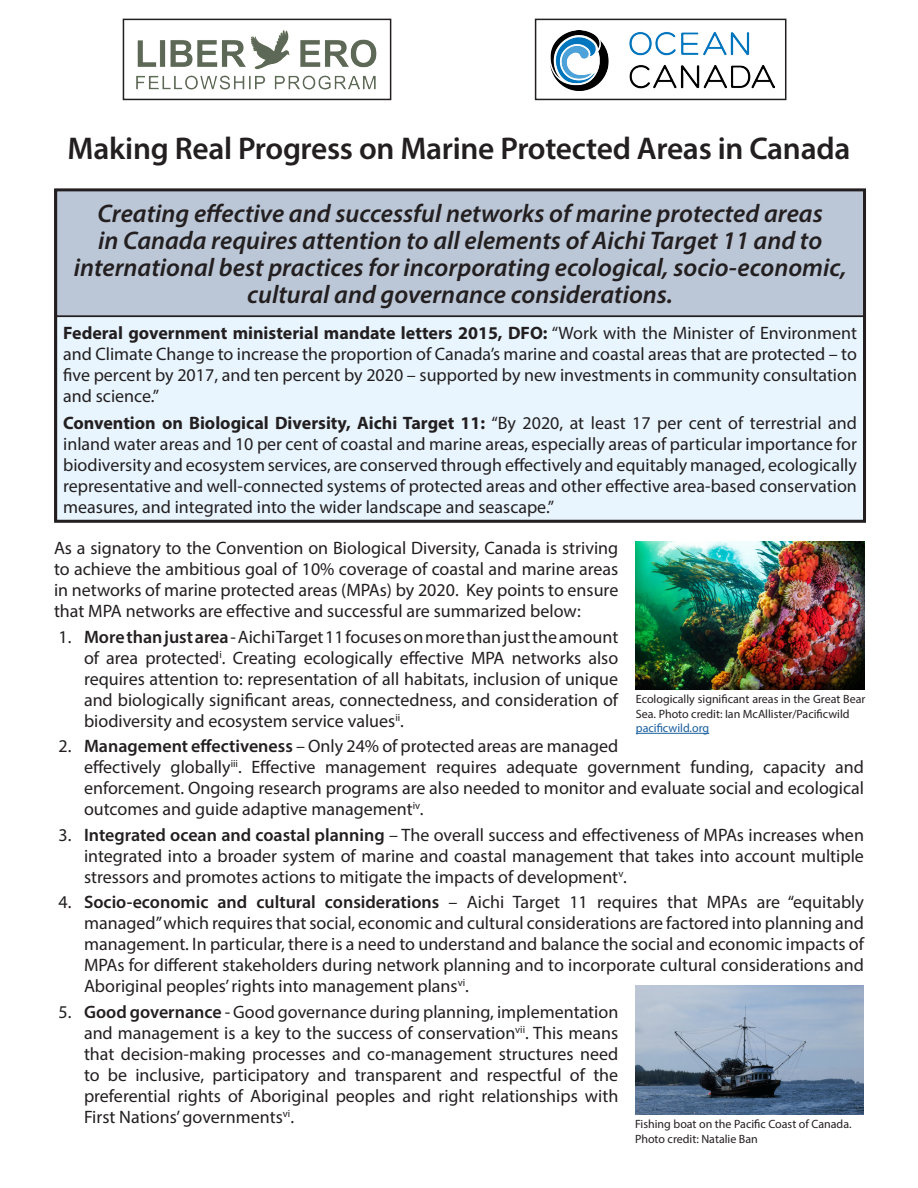
<style>
.page{position:relative;width:918px;height:1188px;background:#fff}
.page>*{position:absolute;margin:0;border:0;box-sizing:border-box;transform-origin:0 0}
.t1{font:600 31.5px "Myriad Pro";letter-spacing:-.01em;color:#231f20}
.t2{font:italic 600 25.5px/27px "Myriad Pro";color:#231f20;text-align:center}
.Paragraph_Style_1{font:18px/21px "Myriad Pro";color:#231f20;text-align:justify}
.Body{font:18px/21px "Myriad Pro";color:#231f20;text-align:justify}
.t3{font:12px/14.4px "Myriad Pro";color:#231f20}
.t4{font:12px "Myriad Pro";color:#175d9e}
.s1{font-weight:700}
.s2{font-weight:600}
</style>
<div class="page">
<div style="left:55px;top:190px;width:810px;height:126px;background:#bbc6d6"></div>
<div style="left:55px;top:316px;width:810px;height:205px;background:#e8f5ff"></div>
<div style="left:54px;top:188px;width:812px;height:335px;border:3px solid #231f20"></div>
<img style="left:635px;top:542px;width:229px;height:148px">
<hr style="left:636px;top:733px;width:73px;height:1px;background:#175d9e">
<img style="left:635px;top:986px;width:229px;height:128px">
<img style="left:136px;top:30px;width:241px;height:60px">
<div style="left:123px;top:19px;width:268px;height:81px;border:2px solid #231f20"></div>
<img style="left:550px;top:31px;width:225px;height:60px">
<div style="left:535px;top:19px;width:251px;height:81px;border:2px solid #231f20"></div>
<p class="t1" style="left:68px;top:129px;width:784px">Making Real Progress on Marine Protected Areas in Canada</p>
<p class="t2" style="left:74px;top:199px;width:774px">Creating effective and successful networks of marine protected areas<br>in Canada requires attention to all elements of Aichi Target 11 and to international best practices for incorporating ecological, socio-economic, cultural and governance considerations.</p>
<p class="Paragraph_Style_1" style="left:63px;top:322px;width:795px"><span class="s1">Federal government ministerial mandate letters 2015, DFO:</span> “Work with the Minister of Environment and Climate Change to increase the proportion of Canada’s marine and coastal areas that are protected – to five percent by 2017, and ten percent by 2020 – supported by new investments in community consultation and science.”</p>
<p class="Paragraph_Style_1" style="left:63px;top:412px;width:795px"><span class="s1">Convention on Biological Diversity, Aichi Target 11:</span> “By 2020, at least 17 per cent of terrestrial and inland water areas and 10 per cent of coastal and marine areas, especially areas of particular importance for biodiversity and ecosystem services, are conserved through effectively and equitably managed, ecologically representative and well-connected systems of protected areas and other effective area-based conservation measures, and integrated into the wider landscape and seascape.”</p>
<p class="Body" style="left:54px;top:537px;width:566px">As a signatory to the Convention on Biological Diversity, Canada is striving to achieve the ambitious goal of 10% coverage of coastal and marine areas in networks of marine protected areas (MPAs) by 2020. Key points to ensure that MPA networks are effective and successful are summarized below:</p>
<p class="Paragraph_Style_1" style="left:84px;top:626px;width:536px;text-indent:-26px">1. <span class="s2">More than just area</span> - Aichi Target 11 focuses on more than just the amount of area protected<sup>i</sup>. Creating ecologically effective MPA networks also requires attention to: representation of all habitats, inclusion of unique and biologically significant areas, connectedness, and consideration of biodiversity and ecosystem service values<sup>ii</sup>.</p>
<p class="Paragraph_Style_1" style="left:84px;top:735px;width:782px;text-align:left;text-indent:-26px">2. <span class="s2">Management effectiveness</span> – Only 24% of protected areas are managed<br>effectively globally<sup>iii</sup>. Effective management requires adequate government funding, capacity and enforcement. Ongoing research programs are also needed to monitor and evaluate social and ecological outcomes and guide adaptive management<sup>iv</sup>.</p>
<p class="Paragraph_Style_1" style="left:84px;top:824px;width:782px;text-indent:-26px">3. <span class="s2">Integrated ocean and coastal planning</span> – The overall success and effectiveness of MPAs increases when integrated into a broader system of marine and coastal management that takes into account multiple stressors and promotes actions to mitigate the impacts of development<sup>v</sup>.</p>
<p class="Paragraph_Style_1" style="left:84px;top:891px;width:782px;text-indent:-26px">4. <span class="s2">Socio-economic and cultural considerations</span> – Aichi Target 11 requires that MPAs are “equitably managed” which requires that social, economic and cultural considerations are factored into planning and management. In particular, there is a need to understand and balance the social and economic impacts of MPAs for different stakeholders during network planning and to incorporate cultural considerations and Aboriginal peoples’ rights into management plans<sup>vi</sup>.</p>
<p class="Paragraph_Style_1" style="left:84px;top:1001px;width:536px;text-indent:-26px">5. <span class="s2">Good governance</span> - Good governance during planning, implementation and management is a key to the success of conservation<sup>vii</sup>. This means that decision-making processes and co-management structures need to be inclusive, participatory and transparent and respectful of the preferential rights of Aboriginal peoples and right relationships with First Nations’ governments<sup>vi</sup>.</p>
<p class="t3" style="left:636px;top:692px;width:231px">Ecologically significant areas in the Great Bear<br>Sea. Photo credit: Ian McAllister/Pacificwild</p>
<p class="t4" style="left:636px;top:721px;width:75px">pacificwild.org</p>
<p class="t3" style="left:635px;top:1117px;width:218px">Fishing boat on the Pacific Coast of Canada.<br>Photo credit: Natalie Ban</p>
</div>
